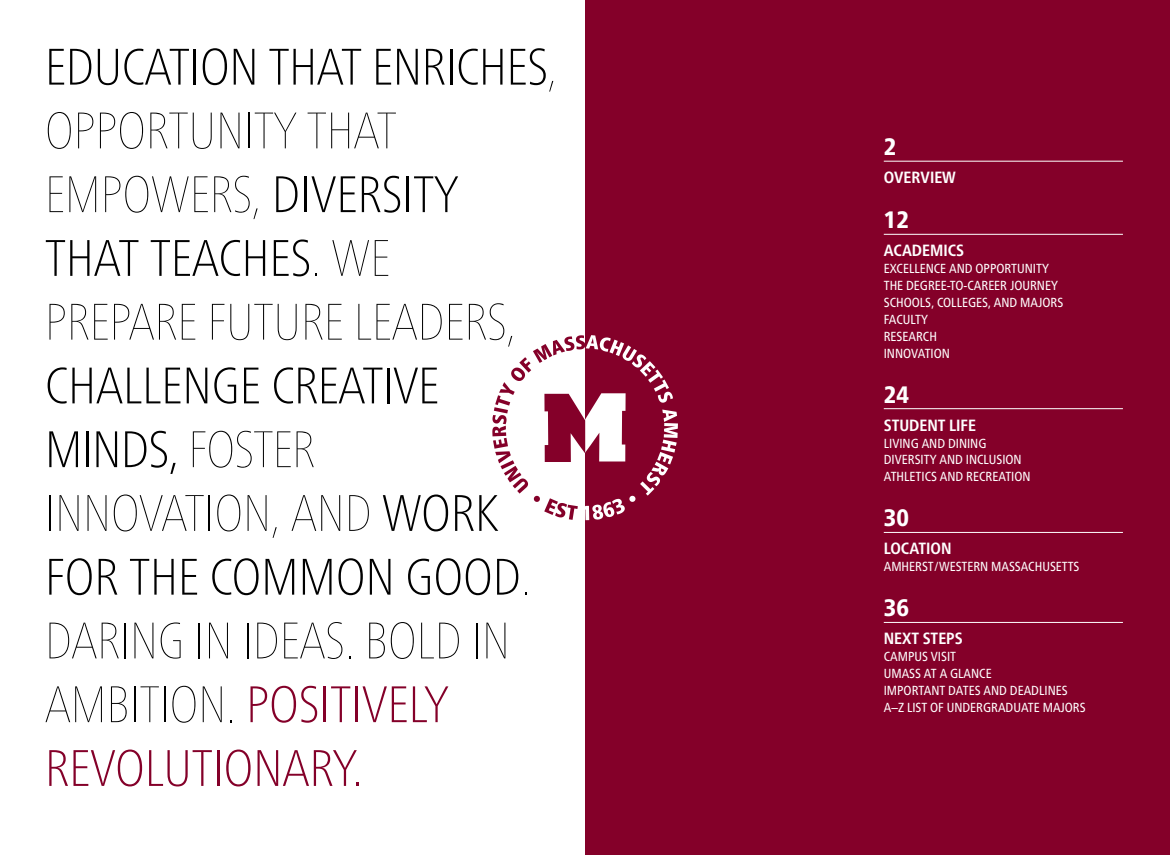
<style>
.page{position:relative;width:1170px;height:855px;background:#fff}
.page>*{position:absolute;margin:0;border:0;box-sizing:border-box;transform-origin:0 0}
.t1{font:200 condensed 51.25px/63.8px "Frutiger Neue LT Pro";color:#000}
.t2{font:800 condensed 23.75px "Frutiger Neue LT Pro";color:#fff}
.t3{font:700 condensed 16.25px "Frutiger Neue LT Pro";color:#fff}
.t4{font:condensed 13.12px "Frutiger Neue LT Pro";color:#fff}
.s1{font-weight:100}
.s2{font-weight:100;color:#840029}
</style>
<div class="page">
<div style="left:585px;top:0;width:585px;height:855px;background:#840029"></div>
<hr style="left:884px;top:161px;width:239px;height:1px;background:#fff">
<hr style="left:884px;top:234px;width:239px;height:1px;background:#fff">
<hr style="left:884px;top:408px;width:239px;height:1px;background:#fff">
<hr style="left:884px;top:532px;width:239px;height:1px;background:#fff">
<hr style="left:884px;top:622px;width:239px;height:1px;background:#fff">
<svg style="left:492px;top:335px;width:186px;height:185px"></svg>
<p class="t1" style="left:45px;top:35px;width:514px"><span class="s1">EDUCATION THAT ENRICHES</span>,<br>OPPORTUNITY THAT<br>EMPOWERS, <span class="s1">DIVERSITY<br>THAT TEACHES</span>. WE<br>PREPARE FUTURE LEADERS,<br><span class="s1">CHALLENGE CREATIVE<br>MINDS,</span> FOSTER<br>INNOVATION, AND <span class="s1">WORK<br>FOR THE COMMON GOOD</span>.<br>DARING IN IDEAS. BOLD IN<br>AMBITION. <span class="s2">POSITIVELY<br>REVOLUTIONARY.</span></p>
<p class="t2" style="left:884px;top:133px;width:14px">2</p>
<p class="t3" style="left:884px;top:168px;width:74px">OVERVIEW</p>
<p class="t2" style="left:884px;top:206px;width:27px">12</p>
<p class="t3" style="left:884px;top:241px;width:82px">ACADEMICS</p>
<p class="t4" style="left:884px;top:261px;width:167px">EXCELLENCE AND OPPORTUNITY</p>
<p class="t4" style="left:884px;top:278px;width:176px">THE DEGREE-TO-CAREER JOURNEY</p>
<p class="t4" style="left:884px;top:295px;width:181px">SCHOOLS, COLLEGES, AND MAJORS</p>
<p class="t4" style="left:884px;top:312px;width:46px">FACULTY</p>
<p class="t4" style="left:884px;top:328px;width:55px">RESEARCH</p>
<p class="t4" style="left:884px;top:345px;width:68px">INNOVATION</p>
<p class="t2" style="left:884px;top:380px;width:27px">24</p>
<p class="t3" style="left:884px;top:415px;width:94px">STUDENT LIFE</p>
<p class="t4" style="left:884px;top:435px;width:104px">LIVING AND DINING</p>
<p class="t4" style="left:884px;top:452px;width:139px">DIVERSITY AND INCLUSION</p>
<p class="t4" style="left:884px;top:469px;width:148px">ATHLETICS AND RECREATION</p>
<p class="t2" style="left:884px;top:504px;width:27px">30</p>
<p class="t3" style="left:884px;top:539px;width:69px">LOCATION</p>
<p class="t4" style="left:884px;top:559px;width:197px">AMHERST/WESTERN MASSACHUSETTS</p>
<p class="t2" style="left:884px;top:594px;width:27px">36</p>
<p class="t3" style="left:884px;top:629px;width:80px">NEXT STEPS</p>
<p class="t4" style="left:884px;top:649px;width:74px">CAMPUS VISIT</p>
<p class="t4" style="left:884px;top:666px;width:109px">UMASS AT A GLANCE</p>
<p class="t4" style="left:884px;top:683px;width:185px">IMPORTANT DATES AND DEADLINES</p>
<p class="t4" style="left:884px;top:700px;width:203px">A–Z LIST OF UNDERGRADUATE MAJORS</p>
</div>
